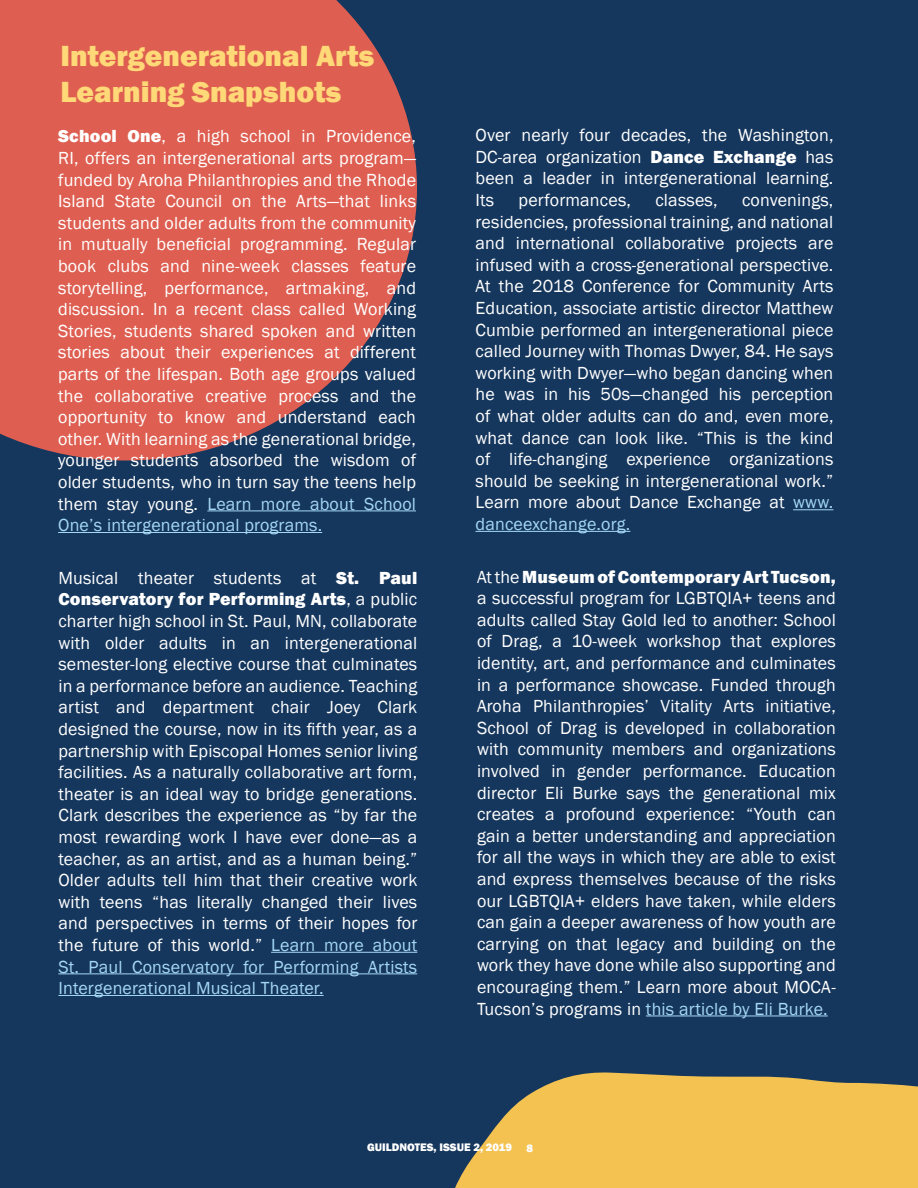
<style>
.page{position:relative;width:918px;height:1188px;background:#16375d}
.page>*{position:absolute;margin:0;border:0;box-sizing:border-box;transform-origin:0 0}
.t1{font:800 30px/36px "Franklin Gothic";color:#ffd877}
.t2{font:18px/21.6px "Franklin Gothic";letter-spacing:.01em;color:#fff;text-align:justify}
.t3{font:800 11.25px "Franklin Gothic";color:#fff}
.s1{font-weight:800}
.s2{color:#a4d7f4}
</style>
<div class="page">
<svg style="left:0;top:0;width:417px;height:460px;background:#c65a52"></svg>
<hr style="left:646px;top:1016px;width:182px;height:1px;background:#a4d7f4">
<hr style="left:793px;top:509px;width:40px;height:1px;background:#a4d7f4">
<hr style="left:476px;top:531px;width:154px;height:1px;background:#a4d7f4">
<hr style="left:271px;top:952px;width:146px;height:1px;background:#a4d7f4">
<hr style="left:58px;top:973px;width:359px;height:1px;background:#a4d7f4">
<hr style="left:58px;top:995px;width:266px;height:1px;background:#a4d7f4">
<hr style="left:207px;top:510px;width:209px;height:1px;background:#a4d7f4">
<hr style="left:58px;top:532px;width:264px;height:1px;background:#a4d7f4">
<svg style="left:455px;top:1072px;width:463px;height:116px;background:#d6af52"></svg>
<h1 class="t1" style="left:60px;top:38px;width:316px">Intergenerational Arts<br>Learning Snapshots</h1>
<p class="t2" style="left:58px;top:126px;width:360px"><span class="s1">School One</span>, a high school in Providence, RI, offers an intergenerational arts program— funded by Aroha Philanthropies and the Rhode Island State Council on the Arts—that links students and older adults from the community in mutually beneficial programming. Regular book clubs and nine-week classes feature storytelling, performance, artmaking, and discussion. In a recent class called Working Stories, students shared spoken and written stories about their experiences at different parts of the lifespan. Both age groups valued the collaborative creative process and the opportunity to know and understand each other. With learning as the generational bridge, younger students absorbed the wisdom of older students, who in turn say the teens help them stay young. <span class="s2">Learn more about School One’s intergenerational programs.</span></p>
<p class="t2" style="left:58px;top:567px;width:360px">Musical theater students at <span class="s1">St. Paul Conservatory for Performing Arts</span>, a public charter high school in St. Paul, MN, collaborate with older adults in an intergenerational semester-long elective course that culminates in a performance before an audience. Teaching artist and department chair Joey Clark designed the course, now in its fifth year, as a partnership with Episcopal Homes senior living facilities. As a naturally collaborative art form, theater is an ideal way to bridge generations.<br>Clark describes the experience as “by far the most rewarding work I have ever done—as a teacher, as an artist, and as a human being.” Older adults tell him that their creative work with teens “has literally changed their lives and perspectives in terms of their hopes for the future of this world.” <span class="s2">Learn more about St. Paul Conservatory for Performing Artists Intergenerational Musical Theater.</span></p>
<p class="t2" style="left:476px;top:125px;width:360px">Over nearly four decades, the Washington, DC-area organization <span class="s1">Dance Exchange</span> has been a leader in intergenerational learning.<br>Its</p>
<p class="t2" style="left:519px;top:190px;width:114px">performances,</p>
<p class="t2" style="left:655px;top:190px;width:64px">classes,</p>
<p class="t2" style="left:476px;top:190px;width:360px;text-indent:267px">convenings, residencies, professional training, and national and international collaborative projects are infused with a cross-generational perspective.<br>At the 2018 Conference for Community Arts Education, associate artistic director Matthew Cumbie performed an intergenerational piece called Journey with Thomas Dwyer, 84. He says working with Dwyer—who began dancing when he was in his 50s—changed his perception of what older adults can do and, even more, what dance can look like. “This is the kind of life-changing experience organizations should be seeking in intergenerational work.” Learn more about Dance Exchange at <span class="s2">www. danceexchange.org.</span></p>
<p class="t2" style="left:477px;top:566px;width:360px">At the <span class="s1">Museum of Contemporary Art Tucson, </span>a successful program for LGBTQIA+ teens and adults called Stay Gold led to another: School of Drag, a 10-week workshop that explores identity, art, and performance and culminates in a performance showcase. Funded through Aroha Philanthropies’ Vitality Arts initiative, School of Drag is developed in collaboration with community members and organizations involved in gender performance. Education director Eli Burke says the generational mix creates a profound experience: “Youth can gain a better understanding and appreciation for all the ways in which they are able to exist and express themselves because of the risks our LGBTQIA+ elders have taken, while elders can gain a deeper awareness of how youth are carrying on that legacy and building on the work they have done while also supporting and encouraging them.” Learn more about MOCA-Tucson’s programs in <span class="s2">this article by Eli Burke.</span></p>
<p class="t3" style="left:367px;top:1140px;width:146px">GUILDNOTES, ISSUE 2, 2019</p>
<p class="t3" style="left:526px;top:1140px;width:8px">8</p>
</div>
